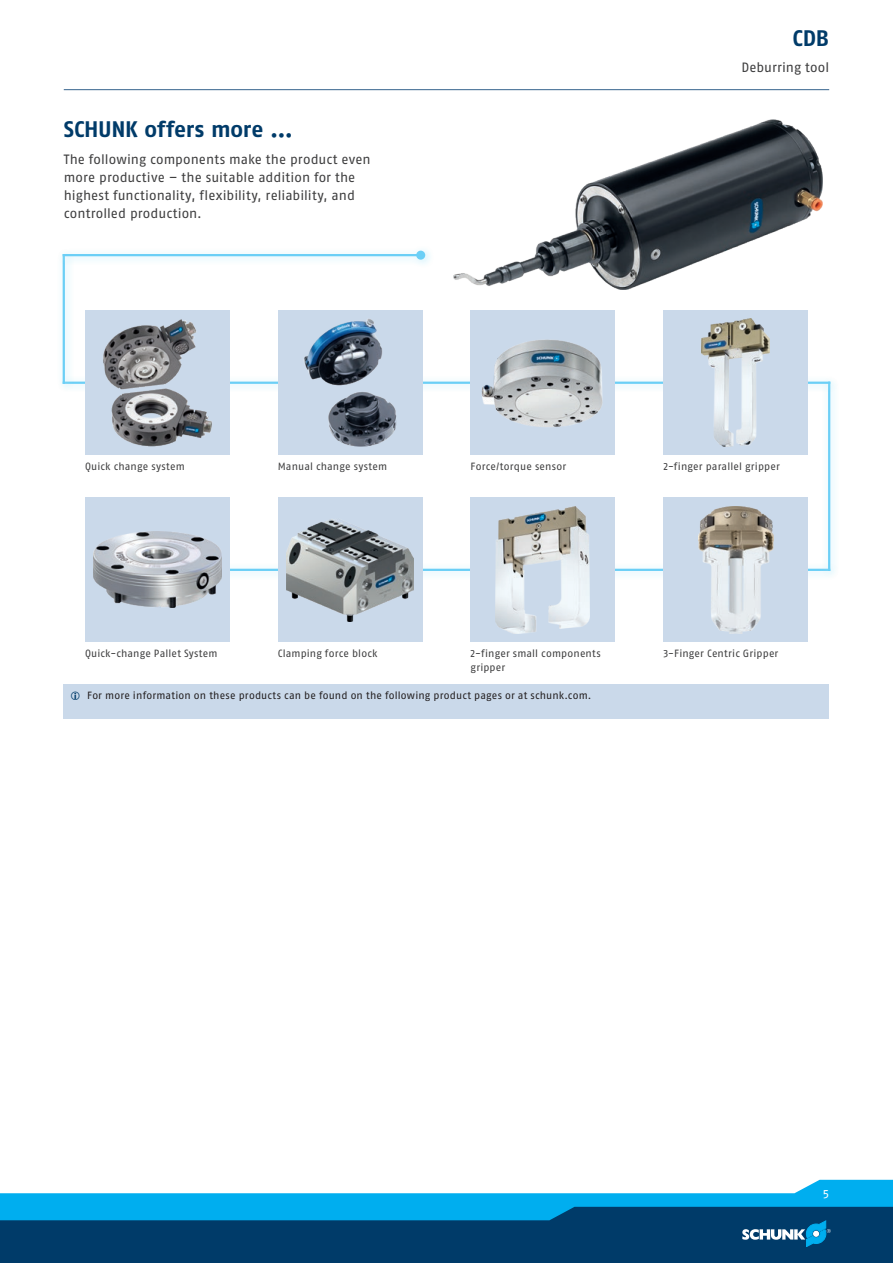
<style>
.page{position:relative;width:893px;height:1263px;background:#fff}
.page>*{position:absolute;margin:0;border:0;box-sizing:border-box;transform-origin:0 0}
.t1{font:700 22.5px "SCHUNK Fago Pro";letter-spacing:-.005em;color:#003b69}
.t2{font:13.5px/18px "SCHUNK Fago Pro";letter-spacing:.005em;color:#3e3e3f}
.t3{font:12px "SCHUNK Fago Pro";color:#fff}
.t4{font:10.5px "SCHUNK Fago Pro";letter-spacing:.015em;color:#3e3e3f}
.t5{font:10.5px "SCHUNK Fago Pro";letter-spacing:.015em;color:#231f20}
</style>
<div class="page">
<hr style="left:0;top:595px;width:1px;height:612px;background:#cad9ea">
<div style="left:0;top:1202px;width:893px;height:61px;background:#003b69"></div>
<svg style="left:0;top:1180px;width:893px;height:67px"></svg>
<div style="left:130px;top:559px;width:709px;height:21px;background:#fff;opacity:.75"></div>
<hr style="left:140px;top:569px;width:689px;height:2px;background:#6bcff6">
<div style="left:818px;top:373px;width:22px;height:207px;background:#fff;opacity:.75"></div>
<hr style="left:828px;top:383px;width:2px;height:187px;background:#6bcff6">
<div style="left:54px;top:372px;width:785px;height:21px;background:#fff;opacity:.75"></div>
<hr style="left:64px;top:382px;width:765px;height:2px;background:#6bcff6">
<div style="left:56px;top:248px;width:19px;height:145px;background:#fff"></div>
<div style="left:53px;top:245px;width:21px;height:148px;background:#fff;opacity:.75"></div>
<hr style="left:63px;top:255px;width:2px;height:128px;background:#6bcff6">
<div style="left:54px;top:241px;width:381px;height:28px;background:#fff"></div>
<hr style="left:64px;top:254px;width:357px;height:2px;background:#6bcff6">
<div style="left:416px;top:251px;width:9px;height:9px;background:#6bcff6;border-radius:50%"></div>
<hr style="left:64px;top:89px;width:765px;height:1px;background:#35628d">
<img style="left:454px;top:119px;width:368px;height:170px">
<div style="left:85px;top:310px;width:145px;height:145px;background:#cad9ea"></div>
<img style="left:103px;top:319px;width:109px;height:127px">
<div style="left:278px;top:310px;width:144px;height:145px;background:#cad9ea"></div>
<img style="left:304px;top:319px;width:92px;height:127px">
<div style="left:471px;top:310px;width:144px;height:145px;background:#cad9ea"></div>
<img style="left:481px;top:339px;width:122px;height:88px">
<div style="left:663px;top:310px;width:145px;height:145px;background:#cad9ea"></div>
<img style="left:701px;top:319px;width:69px;height:127px">
<div style="left:663px;top:497px;width:145px;height:145px;background:#cad9ea"></div>
<img style="left:698px;top:506px;width:75px;height:128px">
<div style="left:471px;top:497px;width:144px;height:145px;background:#cad9ea"></div>
<img style="left:496px;top:506px;width:94px;height:128px">
<div style="left:278px;top:497px;width:144px;height:145px;background:#cad9ea"></div>
<img style="left:286px;top:519px;width:128px;height:102px">
<div style="left:85px;top:497px;width:145px;height:145px;background:#cad9ea"></div>
<img style="left:94px;top:532px;width:127px;height:76px">
<div style="left:64px;top:685px;width:765px;height:34px;background:#cad9ea"></div>
<h1 class="t1" style="left:64px;top:116px;width:231px">SCHUNK offers more ...</h1>
<p class="t2" style="left:64px;top:150px;width:308px">The following components make the product even more productive – the suitable addition for the highest functionality, flexibility, reliability, and controlled production.</p>
<h1 class="t1" style="left:793px;top:24px;width:38px">CDB</h1>
<p class="t2" style="left:741px;top:59px;width:89px">Deburring tool</p>
<p class="t4" style="left:85px;top:460px;width:101px">Quick change system</p>
<p class="t4" style="left:278px;top:460px;width:111px">Manual change system</p>
<p class="t4" style="left:471px;top:460px;width:97px">Force/torque sensor</p>
<p class="t4" style="left:663px;top:460px;width:118px">2-finger parallel gripper</p>
<p class="t4" style="left:85px;top:647px;width:134px">Quick-change Pallet System</p>
<p class="t4" style="left:278px;top:647px;width:101px">Clamping force block</p>
<p class="t5" style="left:87px;top:689px;width:506px">For more information on these products can be found on the following product pages or at schunk.com.</p>
<p class="t4" style="left:471px;top:647px;width:132px">2-finger small components</p>
<p class="t4" style="left:663px;top:647px;width:117px">3-Finger Centric Gripper</p>
<p class="t4" style="left:471px;top:661px;width:36px">gripper</p>
<p class="t3" style="left:823px;top:1186px;width:8px">5</p>
</div>
